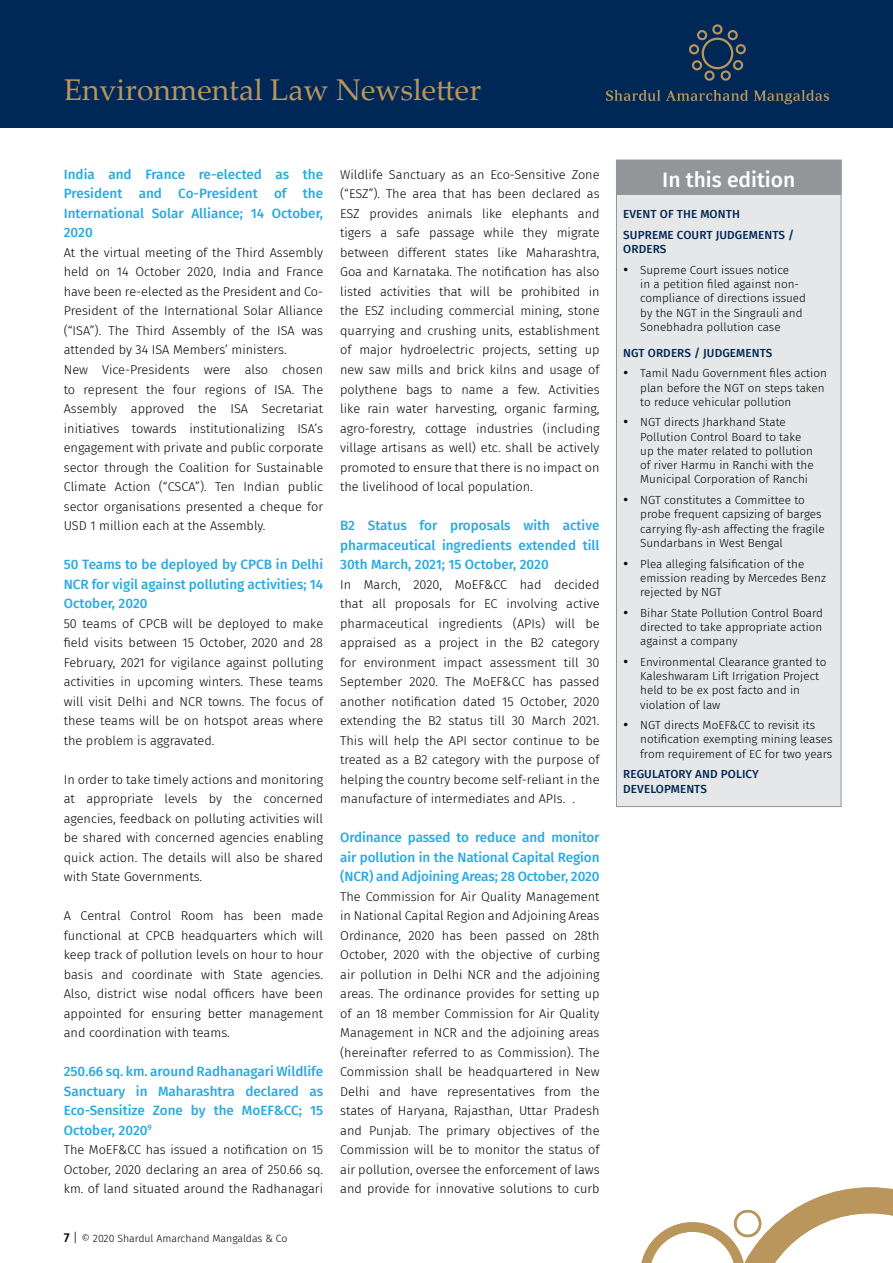
<style>
.page{position:relative;width:893px;height:1263px;background:#fff}
.page>*{position:absolute;margin:0;border:0;box-sizing:border-box;transform-origin:0 0}
.t1{font:30px "Palatino Linotype";color:#ba955c}
.t2{font:500 21px "Fira Sans";color:#fff}
.Heading_3{font:500 13.5px/19.5px "Fira Sans";color:#2aa9e0;text-align:justify}
.Body_Copy{font:500 13.5px/19.5px "Fira Sans";color:#2aa9e0;text-align:justify}
.Body_Copy-2{font:300 12.75px/19.5px "Fira Sans";color:#000;text-align:justify}
.Heading_3-2{font:300 12.75px/19.5px "Fira Sans";color:#000;text-align:justify}
.Body_Copy-3{font:300 11.7px/14.2px "Fira Sans";color:#000}
.Heading_2{font:500 11.7px/14.2px "Fira Sans";letter-spacing:.01em;color:#002856}
.t3{font:300 10.5px "Fira Sans";color:#000}
.s1{font-weight:500;font-size:12.75px}
.s2{font-size:12.75px}
</style>
<div class="page">
<div style="left:0;top:0;width:893px;height:128px;background:#002856"></div>
<svg style="left:606px;top:90px;width:54px;height:11px"></svg>
<svg style="left:666px;top:90px;width:82px;height:11px"></svg>
<svg style="left:754px;top:90px;width:75px;height:14px"></svg>
<svg style="left:689px;top:24px;width:57px;height:57px"></svg>
<svg style="left:641px;top:1187px;width:252px;height:76px"></svg>
<div style="left:616px;top:160px;width:225px;height:646px;background:#e6e7e8"></div>
<div style="left:616px;top:160px;width:225px;height:34px;background:#939598"></div>
<div style="left:616px;top:160px;width:225px;height:35px;border:1px solid #939598"></div>
<h1 class="t1" style="left:64px;top:68px;width:419px">Environmental Law Newsletter</h1>
<p class="Body_Copy" style="left:64px;top:164px;width:261px">India and France re-elected as the President and Co-President of the International Solar Alliance; 14 October, 2020</p>
<p class="Body_Copy-2" style="left:64px;top:243px;width:261px">At the virtual meeting of the Third Assembly held on 14 October 2020, India and France have been re-elected as the President and Co-President of the International Solar Alliance (“ISA”). The Third Assembly of the ISA was attended by 34 ISA Members’ ministers.</p>
<p class="Body_Copy-2" style="left:64px;top:360px;width:261px">New Vice-Presidents were also chosen to represent the four regions of ISA. The Assembly approved the ISA Secretariat initiatives towards institutionalizing ISA’s engagement with private and public corporate sector through the Coalition for Sustainable Climate Action (“CSCA”). Ten Indian public sector organisations presented a cheque for USD 1 million each at the Assembly.</p>
<p class="Heading_3" style="left:64px;top:554px;width:261px">50 Teams to be deployed by CPCB in Delhi NCR for vigil against polluting activities; 14<br>October, 2020</p>
<p class="Body_Copy-2" style="left:64px;top:613px;width:261px">50 teams of CPCB will be deployed to make field visits between 15 October, 2020 and 28<br>February, 2021 for vigilance against polluting activities in upcoming winters. These teams will visit Delhi and NCR towns. The focus of these teams will be on hotspot areas where the problem is aggravated.</p>
<p class="Body_Copy-2" style="left:64px;top:769px;width:261px">In order to take timely actions and monitoring at appropriate levels by the concerned agencies, feedback on polluting activities will be shared with concerned agencies enabling quick action. The details will also be shared with State Governments.</p>
<p class="Body_Copy-2" style="left:64px;top:906px;width:261px">A Central Control Room has been made functional at CPCB headquarters which will keep track of pollution levels on hour to hour basis and coordinate with State agencies.<br>Also, district wise nodal officers have been appointed for ensuring better management and coordination with teams.</p>
<p class="Heading_3" style="left:64px;top:1061px;width:261px">250.66 sq. km. around Radhanagari Wildlife Sanctuary in Maharashtra declared as Eco-Sensitize Zone by the MoEF&amp;CC; 15<br>October, 2020<sup>9</sup></p>
<p class="Heading_3-2" style="left:64px;top:1140px;width:261px">The MoEF&amp;CC has issued a notification on 15<br>October, 2020 declaring an area of 250.66 sq. km. of land situated around the Radhanagari</p>
<p class="t3" style="left:64px;top:1231px;width:225px"><span class="s1">7</span> <span class="s2">|</span> © 2020 Shardul Amarchand Mangaldas &amp; Co</p>
<p class="Heading_3-2" style="left:340px;top:165px;width:261px">Wildlife Sanctuary as an Eco-Sensitive Zone (“ESZ”). The area that has been declared as ESZ provides animals like elephants and tigers a safe passage while they migrate between different states like Maharashtra, Goa and Karnataka. The notification has also listed activities that will be prohibited in the ESZ including commercial mining, stone quarrying and crushing units, establishment of major hydroelectric projects, setting up new saw mills and brick kilns and usage of polythene bags to name a few. Activities like rain water harvesting, organic farming, agro-forestry, cottage industries (including village artisans as well) etc. shall be actively promoted to ensure that there is no impact on the livelihood of local population.</p>
<p class="Heading_3" style="left:340px;top:515px;width:261px">B2 Status for proposals with active pharmaceutical ingredients extended till 30th March, 2021; 15 October, 2020</p>
<p class="Body_Copy-2" style="left:340px;top:574px;width:261px">In March, 2020, MoEF&amp;CC had decided that all proposals for EC involving active pharmaceutical ingredients (APIs) will be appraised as a project in the B2 category for environment impact assessment till 30<br>September 2020. The MoEF&amp;CC has passed another notification dated 15 October, 2020 extending the B2 status till 30 March 2021.<br>This will help the API sector continue to be treated as a B2 category with the purpose of helping the country become self-reliant in the manufacture of intermediates and APIs. .</p>
<p class="Heading_3" style="left:340px;top:827px;width:261px">Ordinance passed to reduce and monitor air pollution in the National Capital Region (NCR) and Adjoining Areas; 28 October, 2020</p>
<p class="Body_Copy-2" style="left:340px;top:886px;width:261px">The Commission for Air Quality Management in National Capital Region and Adjoining Areas Ordinance, 2020 has been passed on 28th October, 2020 with the objective of curbing air pollution in Delhi NCR and the adjoining areas. The ordinance provides for setting up of an 18 member Commission for Air Quality Management in NCR and the adjoining areas (hereinafter referred to as Commission). The Commission shall be headquartered in New Delhi and have representatives from the states of Haryana, Rajasthan, Uttar Pradesh and Punjab. The primary objectives of the Commission will be to monitor the status of air pollution, oversee the enforcement of laws and provide for innovative solutions to curb</p>
<p class="t2" style="left:662px;top:163px;width:135px">In this edition</p>
<p class="Heading_2" style="left:623px;top:206px;width:118px">EVENT OF THE MONTH</p>
<p class="Heading_2" style="left:623px;top:227px;width:172px">SUPREME COURT JUDGEMENTS /<br>ORDERS</p>
<p class="Body_Copy-3" style="left:640px;top:263px;width:167px;text-indent:-17px">• Supreme Court issues notice<br>in a petition filed against non&shy;compliance of directions issued by the NGT in the Singrauli and<br>Sonebhadra pollution case</p>
<p class="Heading_2" style="left:623px;top:345px;width:151px">NGT ORDERS / JUDGEMENTS</p>
<p class="Body_Copy-3" style="left:640px;top:366px;width:188px;text-indent:-17px">• Tamil Nadu Government files action plan before the NGT on steps taken to reduce vehicular pollution</p>
<p class="Body_Copy-3" style="left:640px;top:415px;width:175px;text-indent:-17px">• NGT directs Jharkhand State<br>Pollution Control Board to take up the mater related to pollution of river Harmu in Ranchi with the<br>Municipal Corporation of Ranchi</p>
<p class="Body_Copy-3" style="left:640px;top:493px;width:186px;text-indent:-17px">• NGT constitutes a Committee to probe frequent capsizing of barges carrying fly-ash affecting the fragile Sundarbans in West Bengal</p>
<p class="Body_Copy-3" style="left:640px;top:556px;width:187px;text-indent:-17px">• Plea alleging falsification of the emission reading by Mercedes Benz rejected by NGT</p>
<p class="Body_Copy-3" style="left:640px;top:605px;width:184px;text-align:justify;text-indent:-17px">• Bihar State Pollution Control Board directed to take appropriate action against a company</p>
<p class="Body_Copy-3" style="left:640px;top:654px;width:188px;text-indent:-17px">• Environmental Clearance granted to<br>Kaleshwaram Lift Irrigation Project held to be ex post facto and in violation of law</p>
<p class="Body_Copy-3" style="left:640px;top:718px;width:194px;text-indent:-17px">• NGT directs MoEF&amp;CC to revisit its notification exempting mining leases from requirement of EC for two years</p>
<p class="Heading_2" style="left:623px;top:766px;width:137px">REGULATORY AND POLICY<br>DEVELOPMENTS</p>
</div>
